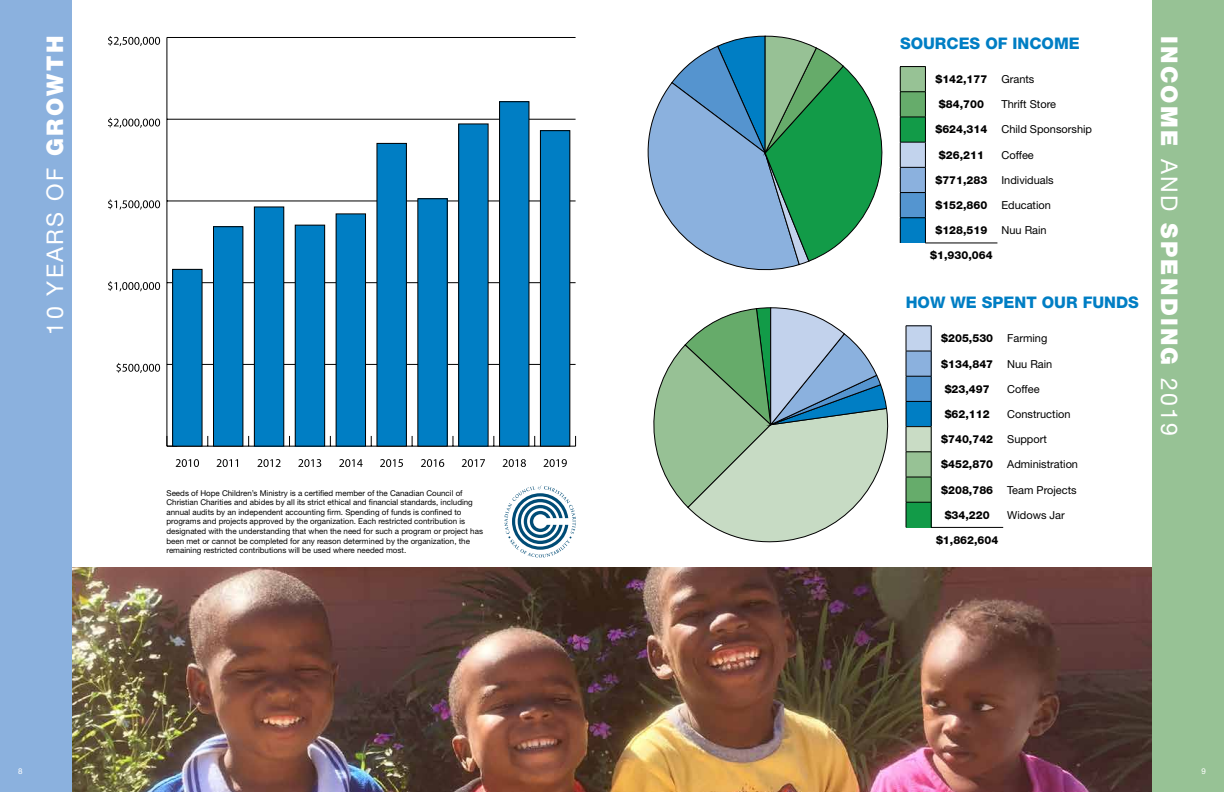
<style>
.page{position:relative;width:1224px;height:792px;background:#fff}
.page>*{position:absolute;margin:0;border:0;box-sizing:border-box;transform-origin:0 0}
.t1{font:900 23px "Helvetica Neue LT Std";letter-spacing:.1em;color:#fff}
.t2{font:23px "Helvetica Neue LT Std";letter-spacing:.1em;color:#fff}
.t3{font:800 16px "Helvetica Neue LT Std";color:#007ec4}
.t4{font:11px "Helvetica Neue LT Std";color:#000}
.t5{font:800 11px "Helvetica Neue LT Std";color:#000}
.t6{font:8px/9.6px "Helvetica Neue LT Std";color:#000}
.t7{font:8px "Helvetica Neue LT Std";color:#fff}
.s1{font-weight:900}
.s2{font-weight:400}
</style>
<div class="page">
<div style="left:0;top:0;width:72px;height:792px;background:#8bb1de"></div>
<div style="left:1152px;top:0;width:72px;height:792px;background:#97c295"></div>
<img style="left:72px;top:567px;width:1080px;height:225px">
<svg style="left:504px;top:486px;width:72px;height:72px"></svg>
<svg style="left:647px;top:36px;width:279px;height:235px"></svg>
<hr style="left:925px;top:243px;width:72px;height:1px;background:#000">
<svg style="left:653px;top:308px;width:236px;height:235px"></svg>
<svg style="left:906px;top:326px;width:26px;height:201px;background:#649f9d"></svg>
<hr style="left:931px;top:527px;width:72px;height:1px;background:#000">
<hr style="left:167px;top:446px;width:409px;height:1px;background:#000">
<svg style="left:116px;top:363px;width:44px;height:10px"></svg>
<svg style="left:108px;top:281px;width:52px;height:10px"></svg>
<svg style="left:108px;top:199px;width:52px;height:11px"></svg>
<svg style="left:108px;top:118px;width:52px;height:10px"></svg>
<svg style="left:108px;top:36px;width:52px;height:10px"></svg>
<hr style="left:166px;top:37px;width:1px;height:409px;background:#000">
<svg style="left:166px;top:436px;width:7px;height:11px"></svg>
<hr style="left:167px;top:364px;width:409px;height:1px;background:#000">
<hr style="left:167px;top:282px;width:409px;height:1px;background:#000">
<hr style="left:167px;top:201px;width:409px;height:1px;background:#000">
<hr style="left:167px;top:119px;width:409px;height:1px;background:#000">
<hr style="left:167px;top:37px;width:409px;height:1px;background:#000">
<svg style="left:544px;top:459px;width:23px;height:8px"></svg>
<svg style="left:503px;top:459px;width:23px;height:8px"></svg>
<svg style="left:462px;top:459px;width:23px;height:8px"></svg>
<svg style="left:421px;top:459px;width:23px;height:8px"></svg>
<svg style="left:380px;top:459px;width:23px;height:8px"></svg>
<svg style="left:339px;top:459px;width:24px;height:8px"></svg>
<svg style="left:298px;top:459px;width:23px;height:8px"></svg>
<svg style="left:258px;top:459px;width:23px;height:8px"></svg>
<svg style="left:217px;top:459px;width:21px;height:8px"></svg>
<svg style="left:176px;top:459px;width:23px;height:8px"></svg>
<div style="left:173px;top:269px;width:29px;height:177px;background:#007ec4"></div>
<div style="left:172px;top:269px;width:30px;height:177px;border:1px solid #000"></div>
<div style="left:214px;top:227px;width:29px;height:219px;background:#007ec4"></div>
<div style="left:213px;top:226px;width:30px;height:220px;border:1px solid #000"></div>
<div style="left:254px;top:207px;width:30px;height:239px;background:#007ec4"></div>
<div style="left:254px;top:207px;width:30px;height:239px;border:1px solid #000"></div>
<div style="left:295px;top:225px;width:30px;height:221px;background:#007ec4"></div>
<div style="left:295px;top:225px;width:30px;height:221px;border:1px solid #000"></div>
<div style="left:336px;top:214px;width:30px;height:232px;background:#007ec4"></div>
<div style="left:336px;top:214px;width:30px;height:232px;border:1px solid #000"></div>
<div style="left:377px;top:143px;width:29px;height:303px;background:#007ec4"></div>
<div style="left:377px;top:143px;width:30px;height:303px;border:1px solid #000"></div>
<div style="left:418px;top:199px;width:29px;height:247px;background:#007ec4"></div>
<div style="left:459px;top:124px;width:29px;height:322px;background:#007ec4"></div>
<div style="left:458px;top:124px;width:30px;height:322px;border:1px solid #000"></div>
<div style="left:500px;top:102px;width:29px;height:344px;background:#007ec4"></div>
<div style="left:499px;top:101px;width:30px;height:345px;border:1px solid #000"></div>
<div style="left:540px;top:131px;width:30px;height:315px;background:#007ec4"></div>
<div style="left:540px;top:130px;width:30px;height:316px;border:1px solid #000"></div>
<h1 class="t2" style="left:41px;top:335px;width:300px;rotate:-90deg">10 YEARS OF <span class="s1">GROWTH</span></h1>
<h1 class="t1" style="left:1183px;top:36px;width:401px;rotate:90deg">INCOME <span class="s2">AND</span> SPENDING <span class="s2">2019</span></h1>
<h2 class="t3" style="left:900px;top:34px;width:181px">SOURCES OF INCOME</h2>
<h3 class="t5" style="left:935px;top:73px;width:53px">$142,177</h3>
<h3 class="t4" style="left:1001px;top:73px;width:34px">Grants</h3>
<h3 class="t5" style="left:939px;top:98px;width:47px">$84,700</h3>
<h3 class="t4" style="left:1001px;top:98px;width:56px">Thrift Store</h3>
<h3 class="t5" style="left:935px;top:123px;width:53px">$624,314</h3>
<h3 class="t4" style="left:1001px;top:123px;width:92px">Child Sponsorship</h3>
<h3 class="t5" style="left:939px;top:148px;width:47px">$26,211</h3>
<h3 class="t4" style="left:1001px;top:148px;width:34px">Coffee</h3>
<h3 class="t5" style="left:935px;top:173px;width:53px">$771,283</h3>
<h3 class="t4" style="left:1001px;top:173px;width:54px">Individuals</h3>
<h3 class="t5" style="left:935px;top:199px;width:53px">$152,860</h3>
<h3 class="t4" style="left:1001px;top:199px;width:51px">Education</h3>
<h3 class="t5" style="left:935px;top:224px;width:53px">$128,519</h3>
<h3 class="t4" style="left:1001px;top:224px;width:47px">Nuu Rain</h3>
<h3 class="t5" style="left:930px;top:249px;width:64px">$1,930,064</h3>
<h2 class="t3" style="left:906px;top:293px;width:235px">HOW WE SPENT OUR FUNDS</h2>
<h3 class="t5" style="left:941px;top:332px;width:53px">$205,530</h3>
<h3 class="t4" style="left:1007px;top:332px;width:42px">Farming</h3>
<h3 class="t5" style="left:941px;top:357px;width:53px">$134,847</h3>
<h3 class="t4" style="left:1007px;top:357px;width:47px">Nuu Rain</h3>
<h3 class="t5" style="left:945px;top:382px;width:47px">$23,497</h3>
<h3 class="t4" style="left:1007px;top:382px;width:34px">Coffee</h3>
<h3 class="t5" style="left:945px;top:407px;width:47px">$62,112</h3>
<h3 class="t4" style="left:1007px;top:407px;width:65px">Construction</h3>
<h3 class="t5" style="left:941px;top:433px;width:53px">$740,742</h3>
<h3 class="t4" style="left:1007px;top:433px;width:41px">Support</h3>
<h3 class="t5" style="left:941px;top:458px;width:53px">$452,870</h3>
<h3 class="t4" style="left:1007px;top:458px;width:72px">Administration</h3>
<h3 class="t5" style="left:941px;top:483px;width:53px">$208,786</h3>
<h3 class="t4" style="left:1007px;top:483px;width:71px">Team Projects</h3>
<h3 class="t5" style="left:945px;top:508px;width:47px">$34,220</h3>
<h3 class="t4" style="left:1007px;top:508px;width:59px">Widows Jar</h3>
<h3 class="t5" style="left:936px;top:533px;width:64px">$1,862,604</h3>
<p class="t6" style="left:166px;top:488px;width:318px">Seeds of Hope Children’s Ministry is a certified member of the Canadian Council of Christian Charities and abides by all its strict ethical and financial standards, including annual audits by an independent accounting firm. Spending of funds is confined to programs and projects approved by the organization. Each restricted contribution is designated with the understanding that when the need for such a program or project has been met or cannot be completed for any reason determined by the organization, the remaining restricted contributions will be used where needed most.</p>
<p class="t7" style="left:18px;top:766px;width:6px">8</p>
<p class="t7" style="left:1202px;top:766px;width:6px">9</p>
</div>
